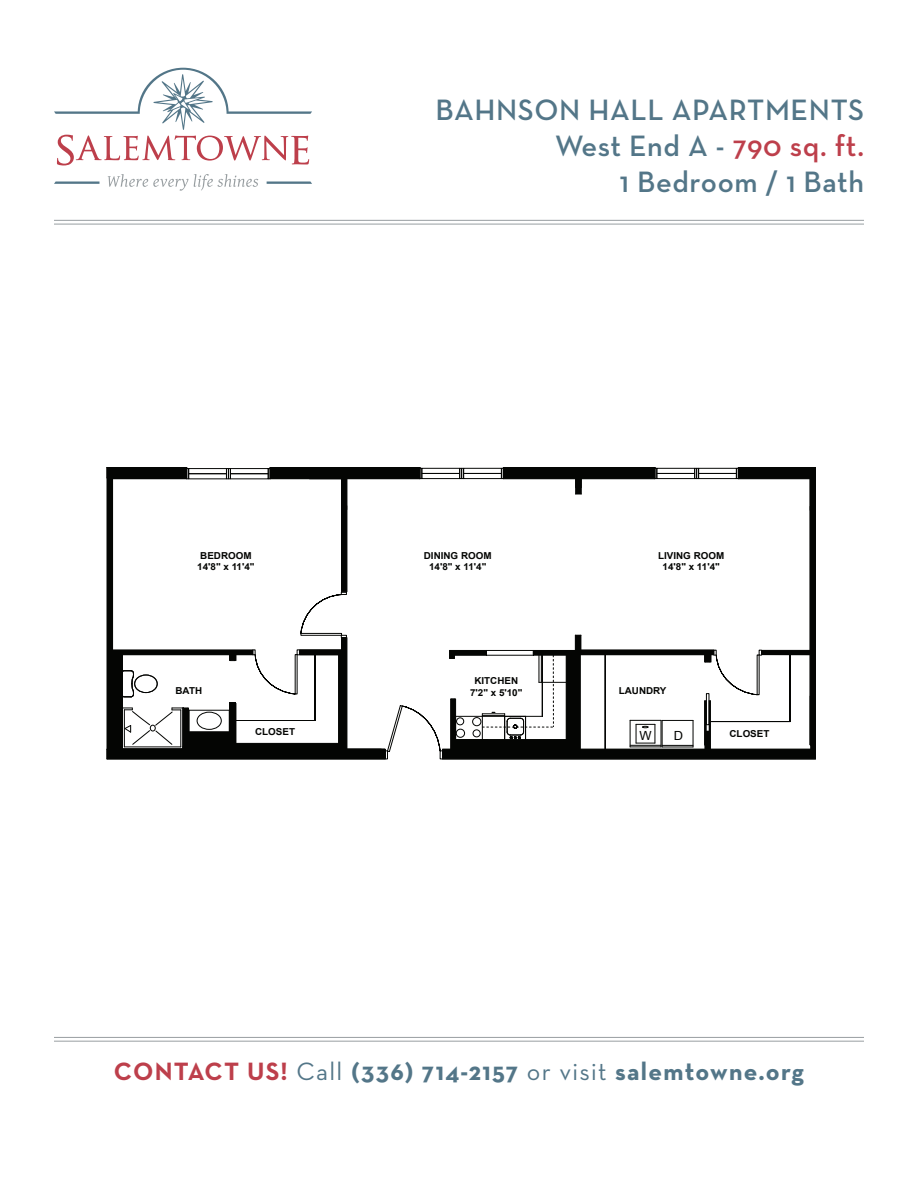
<style>
.page{position:relative;width:918px;height:1188px;background:#fff}
.page>*{position:absolute;margin:0;border:0;box-sizing:border-box;transform-origin:0 0}
.t1{font:600 30px "Neutra Text";letter-spacing:.02em;color:#537688}
.t2{font:700 25.5px "Neutra Text";letter-spacing:.05em;color:#537688}
.t3{font:12.6px "Arial";color:#040503}
.t4{font:700 9.6px/11.2px "Arial";color:#040503;text-align:center}
.s1{color:#bd3f4b}
.s2{font-weight:400}
</style>
<div class="page">
<svg style="left:108px;top:174px;width:80px;height:17px"></svg>
<svg style="left:194px;top:174px;width:64px;height:17px"></svg>
<svg style="left:54px;top:182px;width:46px;height:2px"></svg>
<svg style="left:267px;top:182px;width:45px;height:2px"></svg>
<svg style="left:54px;top:68px;width:258px;height:97px"></svg>
<hr style="left:54px;top:220px;width:810px;height:1px;background:#989ea1">
<hr style="left:54px;top:224px;width:810px;height:1px;background:#989ea1">
<hr style="left:54px;top:1037px;width:810px;height:1px;background:#989ea1">
<hr style="left:54px;top:1041px;width:810px;height:1px;background:#989ea1">
<hr style="left:443px;top:759px;width:372px;height:1px;background:#040503">
<hr style="left:107px;top:759px;width:278px;height:1px;background:#040503">
<svg style="left:107px;top:467px;width:709px;height:292px"></svg>
<p class="t1" style="left:435px;top:91px;width:430px">BAHNSON HALL APARTMENTS</p>
<p class="t1" style="left:555px;top:127px;width:311px">West End A - <span class="s1">790 sq. ft.</span></p>
<p class="t1" style="left:620px;top:163px;width:246px">1 Bedroom / 1 Bath</p>
<p class="t4" style="left:200px;top:550px;width:53px">BEDROOM</p>
<p class="t4" style="left:424px;top:550px;width:69px">DINING ROOM</p>
<p class="t4" style="left:197px;top:562px;width:59px">14'8" x 11'4"</p>
<p class="t4" style="left:176px;top:685px;width:28px">BATH</p>
<p class="t4" style="left:255px;top:726px;width:41px">CLOSET</p>
<p class="t4" style="left:429px;top:562px;width:59px">14'8" x 11'4"</p>
<p class="t4" style="left:474px;top:675px;width:45px">KITCHEN</p>
<p class="t4" style="left:470px;top:687px;width:54px">7'2" x 5'10"</p>
<p class="t4" style="left:658px;top:550px;width:68px">LIVING ROOM<br>14'8" x 11'4"</p>
<p class="t4" style="left:619px;top:685px;width:49px">LAUNDRY</p>
<p class="t3" style="left:639px;top:727px;width:14px">W</p>
<p class="t3" style="left:674px;top:727px;width:11px">D</p>
<p class="t4" style="left:730px;top:728px;width:41px">CLOSET</p>
<p class="t2" style="left:114px;top:1056px;width:692px"><span class="s1">CONTACT US!</span> <span class="s2">Call</span> (336) 714-2157 <span class="s2">or visit</span> salemtowne.org</p>
</div>
